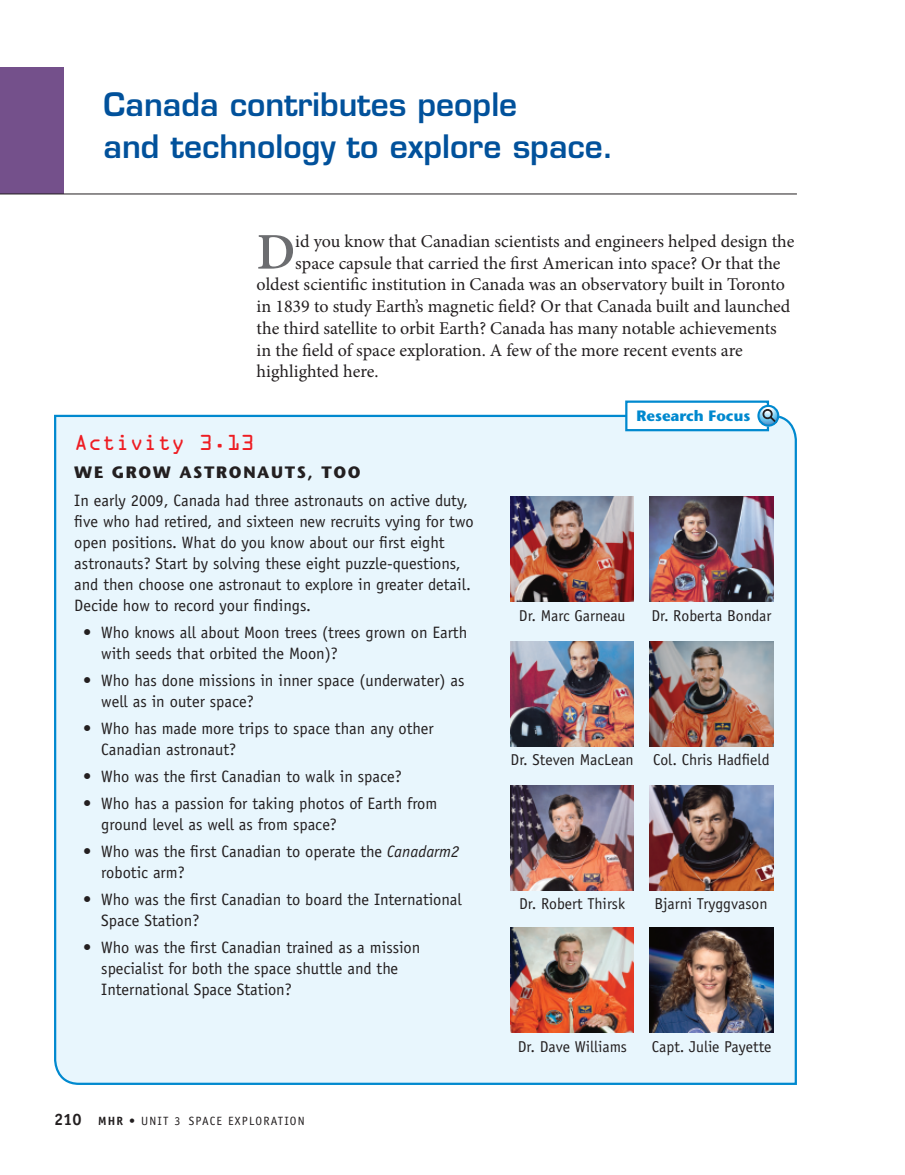
<style>
.page{position:relative;width:905px;height:1175px;background:#fff}
.page>*{position:absolute;margin:0;border:0;box-sizing:border-box;transform-origin:0 0}
.t1{font:600 51.45px "Minion Pro";color:#6c6d70}
.t2{font:600 31.5px/42px "Eurostile";color:#01519b}
.t3{font:19.5px "OCRA";letter-spacing:-.01em;color:#ee1d23}
.t4{font:18px "Minion Pro";color:#231f20}
.t5{font:16.5px/21px "Officina Sans";color:#231f20}
.t6{font:15.75px "Officina Sans";color:#231f20}
.t7{font:700 15px "Stone Sans";color:#0089cf}
.t8{font:12px "Officina Sans";letter-spacing:.1em;color:#231f20}
.s1{font-family:"Stone Sans";font-weight:700}
.s2{font-style:italic}
.s3{font-weight:700;font-size:16.5px}
.s4{font-weight:700}
</style>
<div class="page">
<div style="left:0;top:68px;width:63px;height:126px;background:#74508b"></div>
<hr style="left:0;top:194px;width:796px;height:1px;background:#231f20">
<div style="left:54px;top:414px;width:743px;height:671px;background:#e8f6fd"></div>
<div style="left:626px;top:401px;width:142px;height:29px;background:#fff"></div>
<div style="left:625px;top:400px;width:144px;height:31px;border:2px solid #0089cf"></div>
<div style="left:757px;top:405px;width:22px;height:21px;background:#e7f3fa;border-radius:50%"></div>
<svg style="left:760px;top:407px;width:19px;height:18px"></svg>
<div style="left:757px;top:405px;width:22px;height:22px;border:2px solid #0089cf;border-radius:50%"></div>
<img style="left:510px;top:496px;width:124px;height:105px">
<img style="left:649px;top:496px;width:124px;height:105px">
<img style="left:510px;top:785px;width:124px;height:105px">
<img style="left:649px;top:785px;width:124px;height:105px">
<img style="left:510px;top:641px;width:124px;height:105px">
<img style="left:649px;top:641px;width:124px;height:105px">
<img style="left:510px;top:927px;width:124px;height:105px">
<img style="left:649px;top:927px;width:124px;height:105px">
<p class="t2" style="left:104px;top:86px;width:512px">Canada contributes people<br>and technology to explore space.</p>
<p class="t1" style="left:256px;top:232px;width:40px">D</p>
<p class="t4" style="left:295px;top:234px;width:500px">id you know that Canadian scientists and engineers helped design the</p>
<p class="t4" style="left:295px;top:256px;width:487px">space capsule that carried the first American into space? Or that the</p>
<p class="t4" style="left:256px;top:277px;width:530px">oldest scientific institution in Canada was an observatory built in Toronto</p>
<p class="t4" style="left:256px;top:299px;width:535px">in 1839 to study Earth’s magnetic field? Or that Canada built and launched</p>
<p class="t4" style="left:256px;top:321px;width:521px">the third satellite to orbit Earth? Canada has many notable achievements</p>
<p class="t4" style="left:256px;top:343px;width:487px">in the field of space exploration. A few of the more recent events are</p>
<p class="t4" style="left:256px;top:364px;width:123px">highlighted here.</p>
<p class="t3" style="left:74px;top:435px;width:182px">Activity 3.13</p>
<p class="t5" style="left:74px;top:459px;width:395px;line-height:28.5px"><span class="s1">WE GROW ASTRONAUTS, TOO<br></span>In early 2009, Canada had three astronauts on active duty,</p>
<p class="t5" style="left:74px;top:512px;width:401px">five who had retired, and sixteen new recruits vying for two open positions. What do you know about our first eight astronauts? Start by solving these eight puzzle-questions, and then choose one astronaut to explore in greater detail.<br>Decide how to record your findings.</p>
<p class="t5" style="left:101px;top:623px;width:367px;text-indent:-18px">• Who knows all about Moon trees (trees grown on Earth with seeds that orbited the Moon)?</p>
<p class="t5" style="left:101px;top:671px;width:365px;text-indent:-18px">• Who has done missions in inner space (underwater) as well as in outer space?</p>
<p class="t5" style="left:101px;top:719px;width:334px;text-indent:-18px">• Who has made more trips to space than any other<br>Canadian astronaut?</p>
<p class="t5" style="left:83px;top:767px;width:320px">• Who was the first Canadian to walk in space?</p>
<p class="t5" style="left:101px;top:794px;width:337px;text-indent:-18px">• Who has a passion for taking photos of Earth from ground level as well as from space?</p>
<p class="t5" style="left:101px;top:842px;width:359px;text-indent:-18px">• Who was the first Canadian to operate the <span class="s2">Canadarm2 </span>robotic arm?</p>
<p class="t5" style="left:101px;top:890px;width:362px;text-indent:-18px">• Who was the first Canadian to board the International<br>Space Station?</p>
<p class="t5" style="left:101px;top:938px;width:320px;text-indent:-18px">• Who was the first Canadian trained as a mission specialist for both the space shuttle and the<br>International Space Station?</p>
<p class="t8" style="left:54px;top:1116px;width:252px"><span class="s3">210</span> <span class="s4">MHR •</span> UNIT 3 SPACE EXPLORATION</p>
<p class="t7" style="left:636px;top:410px;width:115px">Research Focus</p>
<p class="t6" style="left:519px;top:609px;width:108px">Dr. Marc Garneau</p>
<p class="t6" style="left:651px;top:609px;width:121px">Dr. Roberta Bondar</p>
<p class="t6" style="left:510px;top:753px;width:260px">Dr. Steven MacLean Col. Chris Hadfield</p>
<p class="t6" style="left:519px;top:897px;width:107px">Dr. Robert Thirsk</p>
<p class="t6" style="left:654px;top:897px;width:115px">Bjarni Tryggvason</p>
<p class="t6" style="left:517px;top:1040px;width:111px">Dr. Dave Williams</p>
<p class="t6" style="left:652px;top:1040px;width:121px">Capt. Julie Payette</p>
</div>
